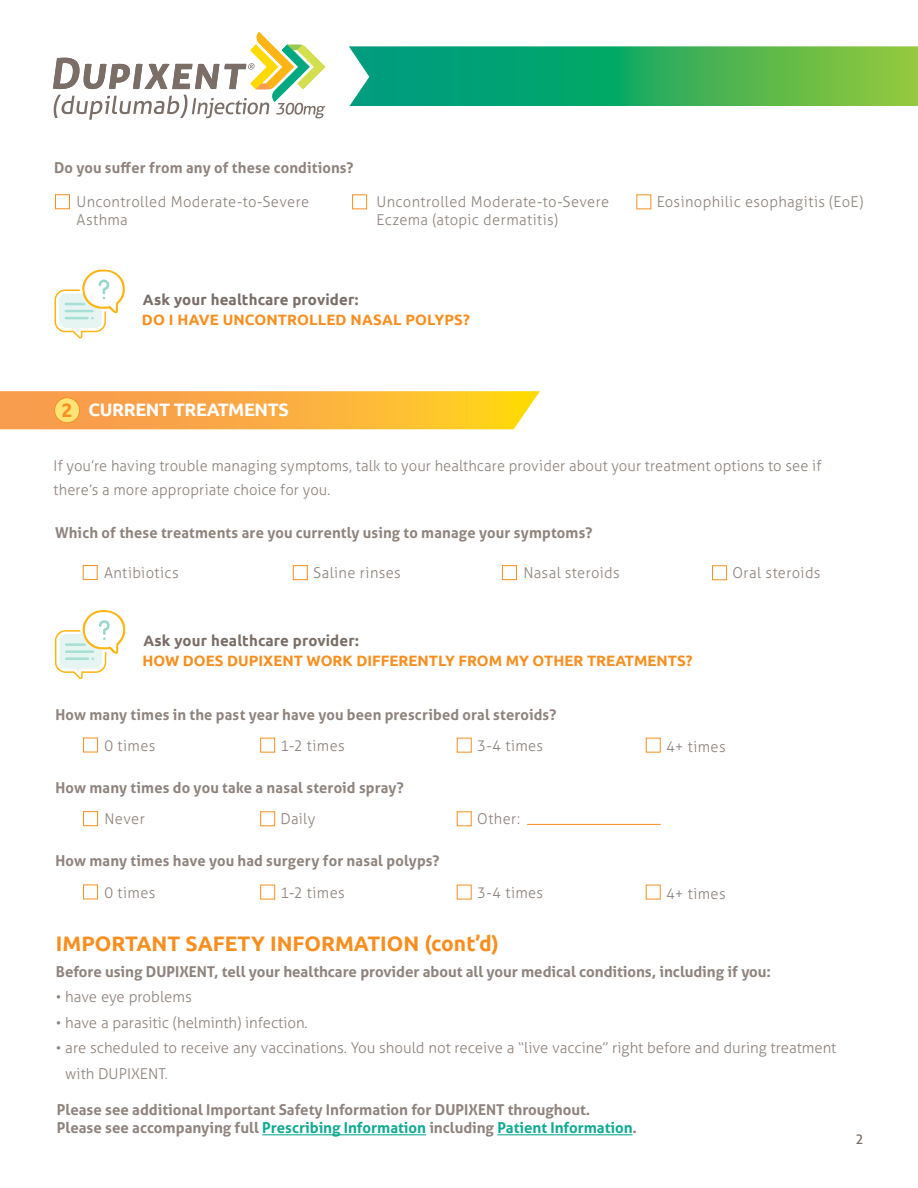
<style>
.page{position:relative;width:918px;height:1188px;background:#fff}
.page>*{position:absolute;margin:0;border:0;box-sizing:border-box;transform-origin:0 0}
.t1{font:700 21px "Ubuntu";color:#f78f20}
.t2{font:700 18px "Ubuntu";letter-spacing:-.02em;color:#fff}
.t3{font:300 15px/18px "Aller";letter-spacing:.01em;color:#8f837c}
.t4{font:700 15px/18px "Aller";color:#8f837c}
.t5{font:700 15px "Ubuntu";color:#f78f20}
.t6{font:700 15px "Ubuntu";letter-spacing:.01em;color:#7a6e66}
.t7{font:300 15px "Aller";letter-spacing:.03em;color:#8f837c}
.t8{font:13.5px "Aller";color:#7a6e66}
.s1{font-size:19.2px;color:#f78f20}
.s2{color:#10aa92}
</style>
<div class="page">
<svg style="left:83px;top:737px;width:15px;height:16px"></svg>
<svg style="left:260px;top:737px;width:15px;height:16px"></svg>
<svg style="left:456px;top:737px;width:16px;height:16px"></svg>
<svg style="left:645px;top:737px;width:16px;height:16px"></svg>
<hr style="left:262px;top:1134px;width:164px;height:1px;background:#10aa92">
<hr style="left:497px;top:1134px;width:136px;height:1px;background:#10aa92">
<svg style="left:349px;top:46px;width:569px;height:60px;background:#35b062"></svg>
<svg style="left:83px;top:884px;width:15px;height:16px"></svg>
<svg style="left:260px;top:884px;width:15px;height:16px"></svg>
<svg style="left:456px;top:884px;width:16px;height:16px"></svg>
<svg style="left:645px;top:884px;width:16px;height:16px"></svg>
<svg style="left:0;top:391px;width:540px;height:38px;background:#fbb341"></svg>
<div style="left:55px;top:398px;width:25px;height:25px;background:#ffe376;border-radius:50%"></div>
<div style="left:54px;top:398px;width:26px;height:25px;border:1px solid #f78f20;border-radius:50%"></div>
<svg style="left:53px;top:32px;width:272px;height:88px"></svg>
<svg style="left:82px;top:565px;width:16px;height:15px"></svg>
<svg style="left:502px;top:565px;width:15px;height:15px"></svg>
<svg style="left:293px;top:565px;width:15px;height:15px"></svg>
<svg style="left:712px;top:565px;width:15px;height:16px"></svg>
<svg style="left:54px;top:610px;width:72px;height:69px"></svg>
<hr style="left:65px;top:657px;width:24px;height:3px;background:#a6e0d4">
<hr style="left:65px;top:643px;width:21px;height:3px;background:#a6e0d4">
<svg style="left:55px;top:194px;width:15px;height:16px"></svg>
<svg style="left:352px;top:194px;width:15px;height:16px"></svg>
<svg style="left:636px;top:194px;width:16px;height:16px"></svg>
<svg style="left:54px;top:269px;width:71px;height:70px"></svg>
<hr style="left:65px;top:317px;width:24px;height:2px;background:#a6e0d4">
<hr style="left:65px;top:303px;width:21px;height:2px;background:#a6e0d4">
<svg style="left:83px;top:811px;width:15px;height:15px"></svg>
<svg style="left:260px;top:811px;width:15px;height:16px"></svg>
<svg style="left:456px;top:811px;width:16px;height:16px"></svg>
<hr style="left:527px;top:824px;width:134px;height:1px;background:#f78f20">
<p class="t4" style="left:54px;top:158px;width:301px">Do you suffer from any of these conditions?</p>
<p class="t3" style="left:76px;top:193px;width:234px">Uncontrolled Moderate-to-Severe<br>Asthma</p>
<p class="t3" style="left:376px;top:193px;width:234px">Uncontrolled Moderate-to-Severe<br>Eczema (atopic dermatitis)</p>
<p class="t3" style="left:657px;top:193px;width:208px">Eosinophilic esophagitis (EoE)</p>
<p class="t6" style="left:143px;top:291px;width:217px">Ask your healthcare provider:</p>
<p class="t5" style="left:142px;top:310px;width:329px">DO I HAVE UNCONTROLLED NASAL POLYPS?</p>
<p class="t2" style="left:62px;top:399px;width:229px"><span class="s1">2</span> CURRENT TREATMENTS</p>
<p class="t3" style="left:54px;top:453px;width:769px;line-height:24px">If you’re having trouble managing symptoms, talk to your healthcare provider about your treatment options to see if there’s a more appropriate choice for you.</p>
<p class="t4" style="left:55px;top:524px;width:539px">Which of these treatments are you currently using to manage your symptoms?</p>
<p class="t7" style="left:104px;top:563px;width:76px">Antibiotics</p>
<p class="t3" style="left:313px;top:564px;width:89px">Saline rinses</p>
<p class="t3" style="left:523px;top:564px;width:98px">Nasal steroids</p>
<p class="t3" style="left:732px;top:564px;width:90px">Oral steroids</p>
<p class="t6" style="left:143px;top:632px;width:217px">Ask your healthcare provider:</p>
<p class="t5" style="left:142px;top:651px;width:552px">HOW DOES DUPIXENT WORK DIFFERENTLY FROM MY OTHER TREATMENTS?</p>
<p class="t4" style="left:55px;top:705px;width:502px">How many times in the past year have you been prescribed oral steroids?</p>
<p class="t3" style="left:104px;top:736px;width:53px">0 times</p>
<p class="t3" style="left:281px;top:736px;width:66px">1-2 times</p>
<p class="t3" style="left:477px;top:736px;width:68px">3-4 times</p>
<p class="t3" style="left:666px;top:738px;width:61px">4+ times</p>
<p class="t4" style="left:55px;top:779px;width:350px">How many times do you take a nasal steroid spray?</p>
<p class="t3" style="left:104px;top:810px;width:42px">Never</p>
<p class="t3" style="left:281px;top:810px;width:36px">Daily</p>
<p class="t3" style="left:477px;top:810px;width:45px">Other:</p>
<p class="t4" style="left:55px;top:852px;width:385px">How many times have you had surgery for nasal polyps?</p>
<p class="t3" style="left:104px;top:883px;width:53px">0 times</p>
<p class="t3" style="left:281px;top:883px;width:66px">1-2 times</p>
<p class="t3" style="left:477px;top:883px;width:68px">3-4 times</p>
<p class="t3" style="left:666px;top:885px;width:61px">4+ times</p>
<h1 class="t1" style="left:56px;top:931px;width:445px">IMPORTANT SAFETY INFORMATION (cont’d)</h1>
<p class="t4" style="left:56px;top:962px;width:716px">Before using DUPIXENT, tell your healthcare provider about all your medical conditions, including if you:</p>
<p class="t3" style="left:56px;top:988px;width:137px">• have eye problems</p>
<p class="t3" style="left:56px;top:1013px;width:253px">• have a parasitic (helminth) infection.</p>
<p class="t3" style="left:65px;top:1035px;width:773px;line-height:25.5px;text-indent:-9px">• are scheduled to receive any vaccinations. You should not receive a “live vaccine” right before and during treatment with DUPIXENT.</p>
<p class="t4" style="left:57px;top:1100px;width:582px">Please see additional Important Safety Information for DUPIXENT throughout.<br>Please see accompanying full <span class="s2">Prescribing Information</span> including <span class="s2">Patient Information</span>.</p>
<p class="t8" style="left:856px;top:1131px;width:10px">2</p>
</div>
